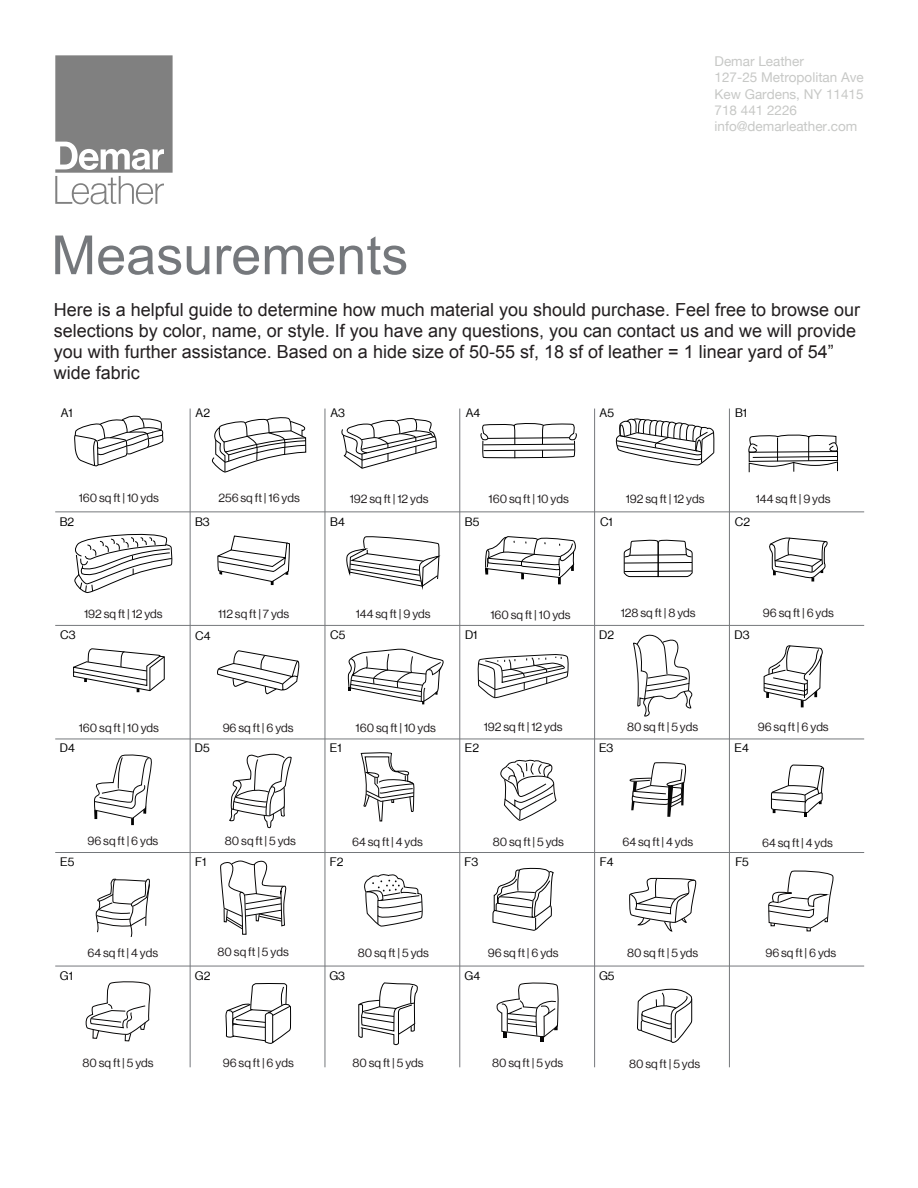
<style>
.page{position:relative;width:918px;height:1188px;background:#fff}
.page>*{position:absolute;margin:0;border:0;box-sizing:border-box;transform-origin:0 0}
.t1{font:54px "Arial";color:#75787c}
.t2{font:18px/21px "Arial";color:#231f20}
.t3{font:13.5px/16.2px "Helvetica Neue";color:#c7c8c6}
.t4{font:12px "N Haas Grotesk DS Pro 55 Rg";color:#231f20}
.t5{font:12px "N Haas Grotesk DS Pro 55 Rg";color:#000}
</style>
<div class="page">
<hr style="left:729px;top:409px;width:1px;height:658px;background:#75787c">
<hr style="left:190px;top:409px;width:1px;height:658px;background:#75787c">
<hr style="left:325px;top:409px;width:1px;height:658px;background:#75787c">
<hr style="left:460px;top:409px;width:1px;height:658px;background:#75787c">
<hr style="left:55px;top:512px;width:809px;height:1px;background:#75787c">
<hr style="left:55px;top:625px;width:809px;height:1px;background:#75787c">
<hr style="left:55px;top:739px;width:809px;height:1px;background:#75787c">
<hr style="left:55px;top:852px;width:809px;height:1px;background:#75787c">
<hr style="left:55px;top:966px;width:809px;height:1px;background:#75787c">
<hr style="left:594px;top:409px;width:1px;height:658px;background:#75787c">
<svg style="left:74px;top:415px;width:89px;height:51px"></svg>
<svg style="left:212px;top:417px;width:95px;height:56px"></svg>
<svg style="left:341px;top:418px;width:96px;height:51px"></svg>
<svg style="left:480px;top:423px;width:97px;height:36px"></svg>
<svg style="left:615px;top:418px;width:100px;height:48px"></svg>
<svg style="left:748px;top:434px;width:90px;height:39px"></svg>
<svg style="left:74px;top:533px;width:99px;height:60px"></svg>
<svg style="left:217px;top:535px;width:73px;height:50px"></svg>
<svg style="left:346px;top:536px;width:95px;height:54px"></svg>
<svg style="left:485px;top:536px;width:91px;height:49px"></svg>
<svg style="left:623px;top:539px;width:70px;height:38px"></svg>
<svg style="left:769px;top:537px;width:58px;height:45px"></svg>
<svg style="left:73px;top:648px;width:92px;height:44px"></svg>
<svg style="left:217px;top:650px;width:83px;height:45px"></svg>
<svg style="left:348px;top:649px;width:96px;height:55px"></svg>
<svg style="left:477px;top:654px;width:92px;height:44px"></svg>
<svg style="left:633px;top:634px;width:60px;height:83px"></svg>
<svg style="left:763px;top:645px;width:60px;height:62px"></svg>
<svg style="left:94px;top:754px;width:58px;height:71px"></svg>
<svg style="left:229px;top:753px;width:63px;height:75px"></svg>
<svg style="left:361px;top:752px;width:54px;height:70px"></svg>
<svg style="left:500px;top:759px;width:57px;height:62px"></svg>
<svg style="left:629px;top:762px;width:58px;height:55px"></svg>
<svg style="left:771px;top:765px;width:53px;height:52px"></svg>
<svg style="left:95px;top:878px;width:55px;height:59px"></svg>
<svg style="left:220px;top:860px;width:67px;height:75px"></svg>
<svg style="left:364px;top:874px;width:59px;height:53px"></svg>
<svg style="left:492px;top:867px;width:62px;height:64px"></svg>
<svg style="left:629px;top:878px;width:68px;height:54px"></svg>
<svg style="left:768px;top:870px;width:66px;height:61px"></svg>
<svg style="left:85px;top:981px;width:66px;height:61px"></svg>
<svg style="left:226px;top:983px;width:65px;height:61px"></svg>
<svg style="left:358px;top:983px;width:60px;height:63px"></svg>
<svg style="left:496px;top:982px;width:63px;height:60px"></svg>
<svg style="left:637px;top:988px;width:56px;height:55px"></svg>
<svg style="left:55px;top:55px;width:118px;height:149px"></svg>
<p class="t3" style="left:715px;top:54px;width:151px">Demar Leather<br>127-25 Metropolitan Ave<br>Kew Gardens, NY 11415<br>718 441 2226 info@demarleather.com</p>
<h1 class="t1" style="left:51px;top:235px;width:359px">Measurements</h1>
<p class="t2" style="left:54px;top:300px;width:808px">Here is a helpful guide to determine how much material you should purchase. Feel free to browse our selections by color, name, or style. If you have any questions, you can contact us and we will provide you with further assistance. Based on a hide size of 50-55 sf, 18 sf of leather = 1 linear yard of 54” wide fabric</p>
<p class="t5" style="left:61px;top:408px;width:13px">A1</p>
<p class="t5" style="left:196px;top:408px;width:16px">A2</p>
<p class="t5" style="left:330px;top:408px;width:16px">A3</p>
<p class="t5" style="left:466px;top:408px;width:16px">A4</p>
<p class="t5" style="left:600px;top:408px;width:16px">A5</p>
<p class="t5" style="left:735px;top:408px;width:13px">B1</p>
<p class="t4" style="left:79px;top:493px;width:82px">160 sq ft | 10 yds</p>
<p class="t4" style="left:218px;top:493px;width:83px">256 sq ft | 16 yds</p>
<p class="t4" style="left:350px;top:494px;width:80px">192 sq ft | 12 yds</p>
<p class="t4" style="left:489px;top:494px;width:82px">160 sq ft | 10 yds</p>
<p class="t4" style="left:626px;top:494px;width:80px">192 sq ft | 12 yds</p>
<p class="t4" style="left:756px;top:494px;width:76px">144 sq ft | 9 yds</p>
<p class="t5" style="left:60px;top:517px;width:16px">B2</p>
<p class="t5" style="left:195px;top:517px;width:16px">B3</p>
<p class="t5" style="left:330px;top:517px;width:16px">B4</p>
<p class="t5" style="left:465px;top:517px;width:16px">B5</p>
<p class="t5" style="left:600px;top:517px;width:14px">C1</p>
<p class="t5" style="left:735px;top:517px;width:17px">C2</p>
<p class="t4" style="left:84px;top:609px;width:80px">192 sq ft | 12 yds</p>
<p class="t4" style="left:218px;top:609px;width:73px">112 sq ft | 7 yds</p>
<p class="t4" style="left:356px;top:609px;width:76px">144 sq ft | 9 yds</p>
<p class="t4" style="left:490px;top:610px;width:82px">160 sq ft | 10 yds</p>
<p class="t4" style="left:621px;top:608px;width:76px">128 sq ft | 8 yds</p>
<p class="t4" style="left:763px;top:608px;width:72px">96 sq ft | 6 yds</p>
<p class="t5" style="left:60px;top:630px;width:17px">C3</p>
<p class="t5" style="left:195px;top:630px;width:17px">C4</p>
<p class="t5" style="left:330px;top:630px;width:17px">C5</p>
<p class="t5" style="left:465px;top:630px;width:14px">D1</p>
<p class="t5" style="left:599px;top:630px;width:16px">D2</p>
<p class="t5" style="left:735px;top:630px;width:17px">D3</p>
<p class="t4" style="left:79px;top:723px;width:82px">160 sq ft | 10 yds</p>
<p class="t5" style="left:60px;top:743px;width:16px">D4</p>
<p class="t5" style="left:195px;top:743px;width:16px">D5</p>
<p class="t4" style="left:223px;top:723px;width:72px">96 sq ft | 6 yds</p>
<p class="t5" style="left:330px;top:743px;width:13px">E1</p>
<p class="t4" style="left:356px;top:723px;width:82px">160 sq ft | 10 yds</p>
<p class="t4" style="left:484px;top:722px;width:80px">192 sq ft | 12 yds</p>
<p class="t5" style="left:465px;top:743px;width:16px">E2</p>
<p class="t5" style="left:599px;top:743px;width:16px">E3</p>
<p class="t4" style="left:627px;top:722px;width:73px">80 sq ft | 5 yds</p>
<p class="t5" style="left:735px;top:743px;width:16px">E4</p>
<p class="t4" style="left:758px;top:722px;width:72px">96 sq ft | 6 yds</p>
<p class="t5" style="left:60px;top:857px;width:16px">E5</p>
<p class="t4" style="left:87px;top:836px;width:72px">96 sq ft | 6 yds</p>
<p class="t5" style="left:60px;top:971px;width:15px">G1</p>
<p class="t4" style="left:88px;top:948px;width:72px">64 sq ft | 4 yds</p>
<p class="t4" style="left:83px;top:1058px;width:73px">80 sq ft | 5 yds</p>
<p class="t5" style="left:195px;top:857px;width:13px">F1</p>
<p class="t4" style="left:225px;top:836px;width:73px">80 sq ft | 5 yds</p>
<p class="t5" style="left:195px;top:971px;width:17px">G2</p>
<p class="t4" style="left:218px;top:947px;width:73px">80 sq ft | 5 yds</p>
<p class="t4" style="left:223px;top:1058px;width:72px">96 sq ft | 6 yds</p>
<p class="t5" style="left:330px;top:857px;width:15px">F2</p>
<p class="t4" style="left:352px;top:837px;width:72px">64 sq ft | 4 yds</p>
<p class="t5" style="left:329px;top:971px;width:17px">G3</p>
<p class="t4" style="left:358px;top:948px;width:73px">80 sq ft | 5 yds</p>
<p class="t4" style="left:353px;top:1058px;width:73px">80 sq ft | 5 yds</p>
<p class="t5" style="left:465px;top:857px;width:15px">F3</p>
<p class="t4" style="left:493px;top:837px;width:73px">80 sq ft | 5 yds</p>
<p class="t5" style="left:465px;top:971px;width:17px">G4</p>
<p class="t4" style="left:488px;top:948px;width:72px">96 sq ft | 6 yds</p>
<p class="t4" style="left:492px;top:1058px;width:73px">80 sq ft | 5 yds</p>
<p class="t5" style="left:600px;top:857px;width:15px">F4</p>
<p class="t4" style="left:623px;top:837px;width:72px">64 sq ft | 4 yds</p>
<p class="t5" style="left:599px;top:971px;width:17px">G5</p>
<p class="t4" style="left:627px;top:948px;width:73px">80 sq ft | 5 yds</p>
<p class="t4" style="left:629px;top:1059px;width:73px">80 sq ft | 5 yds</p>
<p class="t5" style="left:735px;top:857px;width:15px">F5</p>
<p class="t4" style="left:762px;top:837px;width:72px">64 sq ft | 4 yds</p>
<p class="t4" style="left:765px;top:948px;width:72px">96 sq ft | 6 yds</p>
</div>
